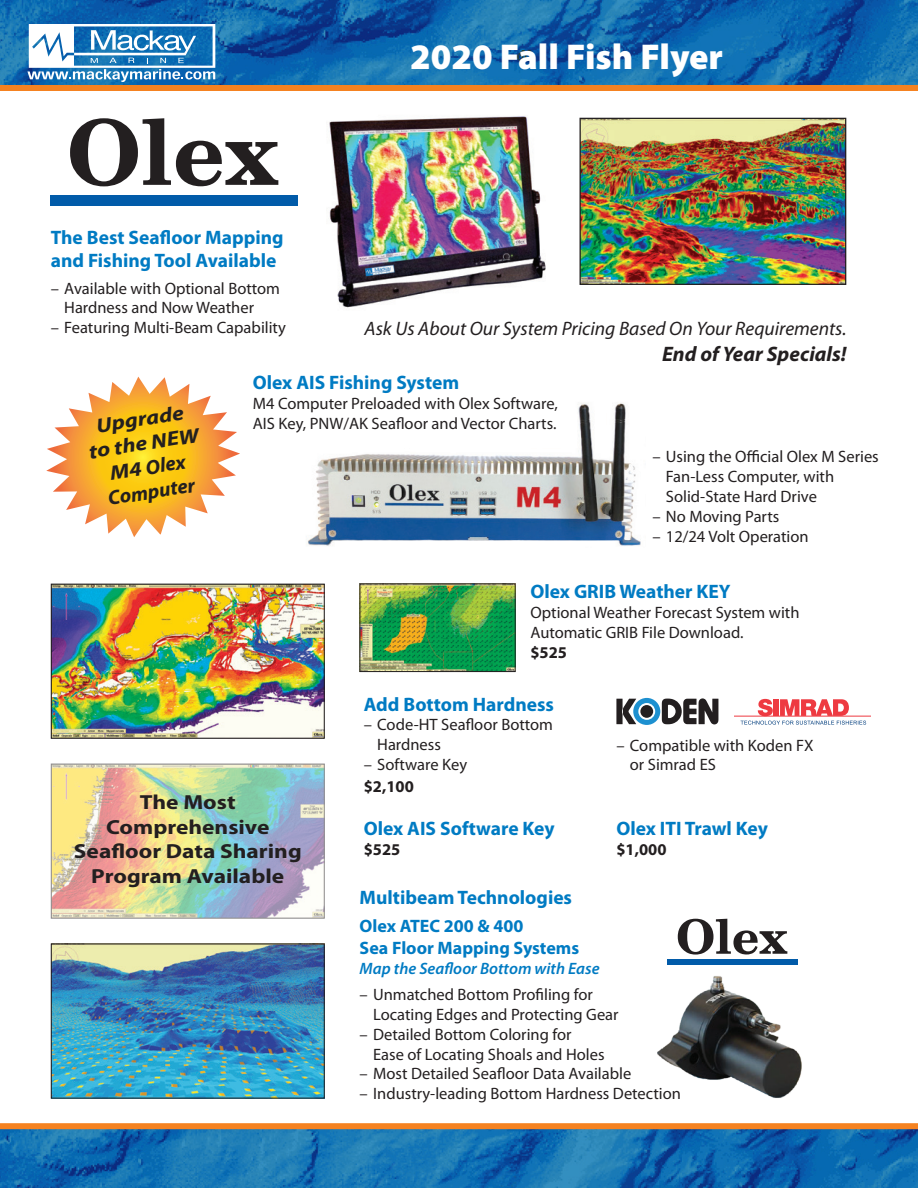
<style>
.page{position:relative;width:918px;height:1188px;background:#fff}
.page>*{position:absolute;margin:0;border:0;box-sizing:border-box;transform-origin:0 0}
.t1{font:900 36px "Myriad Pro";color:#fff}
.text_12pt{font:italic 700 21px "Myriad Pro";color:#231f20}
.text_12pt-2{font:700 20.4px/24.5px "Myriad Pro";color:#231f20;text-align:center;scale:1.15 1}
.text_12pt-3{font:italic 700 20.4px/24.5px "Myriad Pro";color:#231f20;text-align:center;scale:1.15 1}
.paragraph_title_12_p{font:700 19.5px "Myriad Pro";color:#007bc3}
.text_12pt-4{font:italic 19.5px "Myriad Pro";color:#231f20}
.paragraph_title_14_p{font:700 19.5px/23.4px "Myriad Pro";color:#007bc3}
.paragraph_title_15_p{font:700 19.5px "Myriad Pro";color:#007bc3}
.paragraph_title_12_p-2{font:700 18px/21.6px "Myriad Pro";color:#007bc3}
.text_12pt-5{font:16.5px/19.8px "Myriad Pro";color:#231f20}
.paragraph_title_12_p-3{font:italic 600 16.5px "Myriad Pro";color:#007bc3}
.Prices_12pt{font:700 16.5px "Myriad Pro";color:#231f20}
</style>
<div class="page">
<svg style="left:0;top:0;width:918px;height:85px;background:#1065ac"></svg>
<div style="left:0;top:85px;width:918px;height:6px;background:#f58220"></div>
<svg style="left:0;top:1129px;width:918px;height:59px;background:#146eb0"></svg>
<div style="left:0;top:1123px;width:918px;height:6px;background:#f58220"></div>
<svg style="left:27px;top:24px;width:188px;height:58px"></svg>
<img style="left:329px;top:116px;width:217px;height:192px">
<img style="left:582px;top:120px;width:262px;height:163px">
<div style="left:580px;top:118px;width:266px;height:167px;border:1px solid #231f20"></div>
<svg style="left:70px;top:118px;width:208px;height:68px"></svg>
<div style="left:51px;top:195px;width:247px;height:11px;background:#015ba9"></div>
<img style="left:362px;top:586px;width:151px;height:84px">
<div style="left:360px;top:584px;width:155px;height:88px;border:1px solid #231f20"></div>
<img style="left:53px;top:586px;width:270px;height:151px">
<div style="left:51px;top:584px;width:274px;height:155px;border:1px solid #231f20"></div>
<img style="left:53px;top:766px;width:270px;height:151px">
<img style="left:53px;top:945px;width:270px;height:152px">
<div style="left:51px;top:943px;width:274px;height:156px;border:1px solid #231f20"></div>
<svg style="left:678px;top:919px;width:109px;height:36px"></svg>
<div style="left:668px;top:959px;width:130px;height:6px;background:#015ba9"></div>
<img style="left:658px;top:976px;width:144px;height:122px">
<hr style="left:735px;top:716px;width:136px;height:1px;background:#ee3a41">
<svg style="left:741px;top:699px;width:125px;height:26px"></svg>
<svg style="left:616px;top:698px;width:102px;height:27px"></svg>
<img style="left:307px;top:403px;width:334px;height:143px">
<svg style="left:46px;top:377px;width:194px;height:160px"></svg>
<h1 class="t1" style="left:410px;top:33px;width:314px">2020 Fall Fish Flyer</h1>
<p class="paragraph_title_14_p" style="left:51px;top:225px;width:234px">The Best Seafloor Mapping and Fishing Tool Available</p>
<p class="text_12pt-5" style="left:64px;top:278px;width:217px;text-indent:-14px">– Available with Optional Bottom<br>Hardness and Now Weather</p>
<p class="text_12pt-5" style="left:51px;top:317px;width:237px">– Featuring Multi-Beam Capability</p>
<p class="text_12pt-4" style="left:365px;top:317px;width:484px">Ask Us About Our System Pricing Based On Your Requirements.</p>
<p class="text_12pt" style="left:662px;top:341px;width:186px">End of Year Specials!</p>
<p class="text_12pt-3" style="left:83px;top:415px;width:98px;rotate:-9deg">Upgrade to the NEW<br>M4 Olex<br>Computer</p>
<p class="paragraph_title_12_p" style="left:253px;top:370px;width:208px">Olex AIS Fishing System</p>
<p class="text_12pt-5" style="left:253px;top:393px;width:307px">M4 Computer Preloaded with Olex Software,<br>AIS Key, PNW/AK Seafloor and Vector Charts.</p>
<p class="text_12pt-5" style="left:666px;top:447px;width:214px;text-indent:-14px">– Using the Official Olex M Series<br>Fan-Less Computer, with<br>Solid-State Hard Drive</p>
<p class="text_12pt-5" style="left:652px;top:506px;width:128px">– No Moving Parts</p>
<p class="text_12pt-5" style="left:652px;top:526px;width:158px">– 12/24 Volt Operation</p>
<p class="paragraph_title_12_p" style="left:530px;top:579px;width:202px">Olex GRIB Weather KEY</p>
<p class="text_12pt-5" style="left:530px;top:602px;width:271px">Optional Weather Forecast System with<br>Automatic GRIB File Download.</p>
<p class="Prices_12pt" style="left:530px;top:641px;width:38px">$525</p>
<p class="text_12pt-2" style="left:74px;top:790px;width:200px">The Most<br>Comprehensive<br>Seafloor Data Sharing<br>Program Available</p>
<p class="paragraph_title_12_p" style="left:364px;top:691px;width:192px">Add Bottom Hardness</p>
<p class="text_12pt-5" style="left:377px;top:715px;width:177px;text-indent:-14px">– Code-HT Seafloor Bottom<br>Hardness</p>
<p class="text_12pt-5" style="left:364px;top:754px;width:105px">– Software Key</p>
<p class="Prices_12pt" style="left:364px;top:776px;width:52px">$2,100</p>
<p class="paragraph_title_12_p" style="left:364px;top:816px;width:192px">Olex AIS Software Key</p>
<p class="Prices_12pt" style="left:364px;top:839px;width:38px">$525</p>
<p class="text_12pt-5" style="left:630px;top:735px;width:185px;text-indent:-14px">– Compatible with Koden FX or Simrad ES</p>
<p class="paragraph_title_12_p" style="left:616px;top:816px;width:153px">Olex ITI Trawl Key</p>
<p class="Prices_12pt" style="left:616px;top:839px;width:52px">$1,000</p>
<p class="paragraph_title_15_p" style="left:360px;top:885px;width:214px">Multibeam Technologies</p>
<p class="paragraph_title_12_p-2" style="left:360px;top:915px;width:221px">Olex ATEC 200 &amp; 400<br>Sea Floor Mapping Systems</p>
<p class="paragraph_title_12_p-3" style="left:360px;top:958px;width:242px">Map the Seafloor Bottom with Ease</p>
<p class="text_12pt-5" style="left:373px;top:984px;width:247px;text-indent:-14px">– Unmatched Bottom Profiling for<br>Locating Edges and Protecting Gear</p>
<p class="text_12pt-5" style="left:373px;top:1024px;width:233px;text-indent:-14px">– Detailed Bottom Coloring for<br>Ease of Locating Shoals and Holes</p>
<p class="text_12pt-5" style="left:360px;top:1064px;width:273px">– Most Detailed Seafloor Data Available</p>
<p class="text_12pt-5" style="left:360px;top:1083px;width:323px">– Industry-leading Bottom Hardness Detection</p>
</div>
